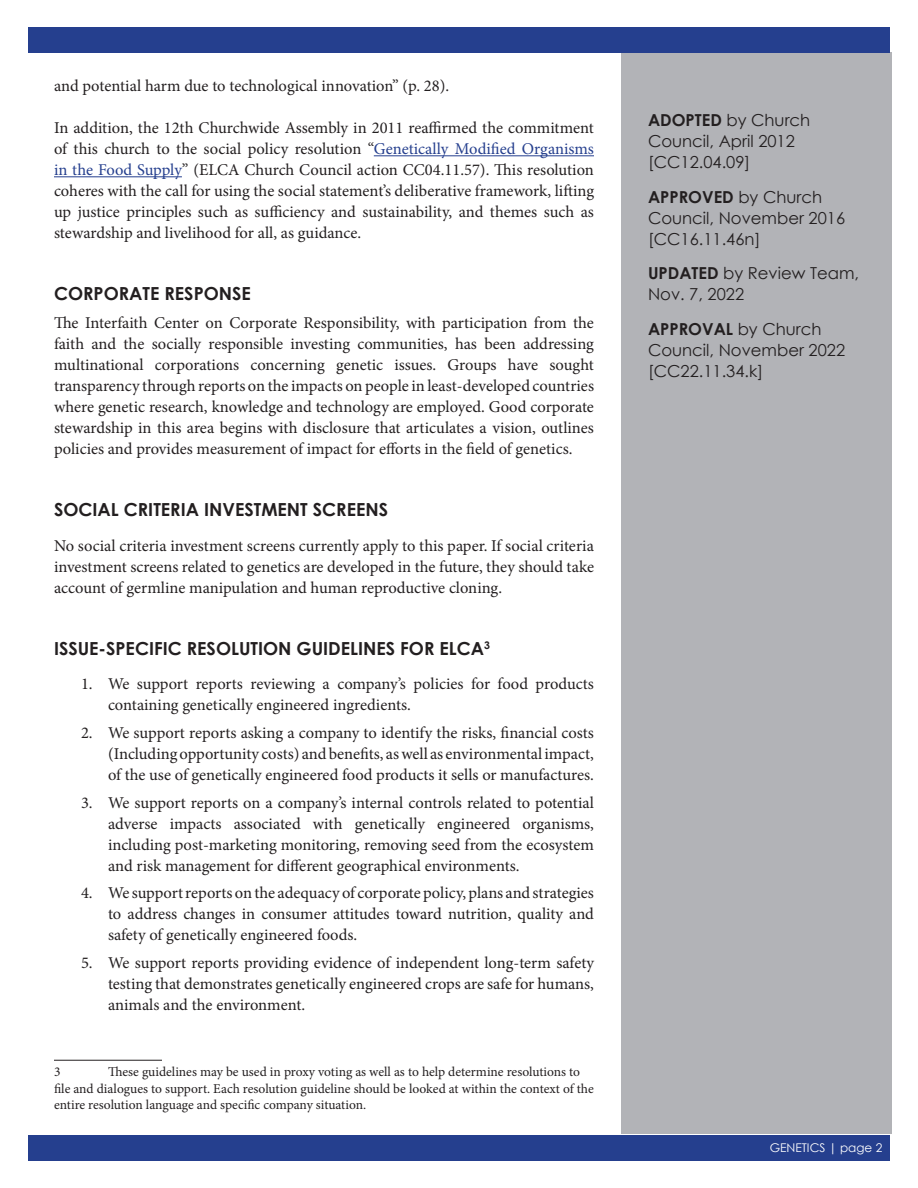
<style>
.page{position:relative;width:918px;height:1188px;background:#fff}
.page>*{position:absolute;margin:0;border:0;box-sizing:border-box;transform-origin:0 0}
.Headings{font:700 18px "Century Gothic";color:#231f20}
.t1{font:16.5px/21px "Minion Pro";color:#231f20;text-align:justify}
.Sidebar_text{font:16.5px/21px "Century Gothic";color:#231f20}
.t2{font:13.5px/16.2px "Minion Pro";color:#231f20}
.Headings-2{font:12px "Century Gothic";color:#fff}
.s1{color:#253f8e}
.s2{font-weight:700}
</style>
<div class="page">
<div style="left:621px;top:52px;width:270px;height:1082px;background:#b2b3b7"></div>
<div style="left:28px;top:27px;width:862px;height:25px;background:#253f8e"></div>
<div style="left:28px;top:1136px;width:862px;height:25px;background:#253f8e"></div>
<hr style="left:374px;top:155px;width:220px;height:1px;background:#253f8e">
<hr style="left:54px;top:176px;width:128px;height:1px;background:#253f8e">
<hr style="left:54px;top:1060px;width:108px;height:1px;background:#231f20">
<p class="t1" style="left:54px;top:75px;width:397px">and potential harm due to technological innovation” (p. 28).</p>
<p class="t1" style="left:54px;top:117px;width:542px">In addition, the 12th Churchwide Assembly in 2011 reaffirmed the commitment of this church to the social policy resolution “<span class="s1">Genetically Modified Organisms in the Food Supply</span>” (ELCA Church Council action CC04.11.57). This resolution coheres with the call for using the social statement’s deliberative framework, lifting up justice principles such as sufficiency and sustainability, and themes such as stewardship and livelihood for all, as guidance.</p>
<p class="Headings" style="left:54px;top:280px;width:198px">CORPORATE RESPONSE</p>
<p class="t1" style="left:54px;top:312px;width:542px">The Interfaith Center on Corporate Responsibility, with participation from the faith and the socially responsible investing communities, has been addressing multinational corporations concerning genetic issues. Groups have sought transparency through reports on the impacts on people in least-developed countries where genetic research, knowledge and technology are employed. Good corporate stewardship in this area begins with disclosure that articulates a vision, outlines policies and provides measurement of impact for efforts in the field of genetics.</p>
<p class="Headings" style="left:54px;top:496px;width:336px">SOCIAL CRITERIA INVESTMENT SCREENS</p>
<p class="t1" style="left:54px;top:535px;width:542px">No social criteria investment screens currently apply to this paper. If social criteria investment screens related to genetics are developed in the future, they should take account of germline manipulation and human reproductive cloning.</p>
<p class="Headings" style="left:54px;top:635px;width:438px">ISSUE-SPECIFIC RESOLUTION GUIDELINES FOR ELCA<sup>3</sup></p>
<p class="t1" style="left:108px;top:674px;width:488px;text-indent:-27px">1. We support reports reviewing a company’s policies for food products containing genetically engineered ingredients.</p>
<p class="t1" style="left:108px;top:722px;width:488px;text-indent:-27px">2. We support reports asking a company to identify the risks, financial costs (Including opportunity costs) and benefits, as well as environmental impact, of the use of genetically engineered food products it sells or manufactures.</p>
<p class="t1" style="left:108px;top:792px;width:488px;text-indent:-27px">3. We support reports on a company’s internal controls related to potential adverse impacts associated with genetically engineered organisms, including post-marketing monitoring, removing seed from the ecosystem and risk management for different geographical environments.</p>
<p class="t1" style="left:108px;top:883px;width:488px;text-indent:-27px">4. We support reports on the adequacy of corporate policy, plans and strategies to address changes in consumer attitudes toward nutrition, quality and safety of genetically engineered foods.</p>
<p class="t1" style="left:108px;top:953px;width:488px;text-indent:-27px">5. We support reports providing evidence of independent long-term safety testing that demonstrates genetically engineered crops are safe for humans, animals and the environment.</p>
<p class="t2" style="left:54px;top:1064px;width:541px;text-indent:54px">These guidelines may be used in proxy voting as well as to help determine resolutions to file and dialogues to support. Each resolution guideline should be looked at within the context of the entire resolution language and specific company situation.</p>
<p class="t2" style="left:54px;top:1064px;width:8px">3</p>
<p class="Sidebar_text" style="left:648px;top:109px;width:164px"><span class="s2">ADOPTED</span> by Church<br>Council, April 2012 [CC12.04.09]</p>
<p class="Sidebar_text" style="left:648px;top:186px;width:199px"><span class="s2">APPROVED</span> by Church<br>Council, November 2016 [CC16.11.46n]</p>
<p class="Sidebar_text" style="left:648px;top:262px;width:213px"><span class="s2">UPDATED</span> by Review Team,<br>Nov. 7, 2022</p>
<p class="Sidebar_text" style="left:648px;top:318px;width:199px"><span class="s2">APPROVAL</span> by Church<br>Council, November 2022 [CC22.11.34.k]</p>
<p class="Headings-2" style="left:770px;top:1140px;width:114px">GENETICS | page 2</p>
</div>
